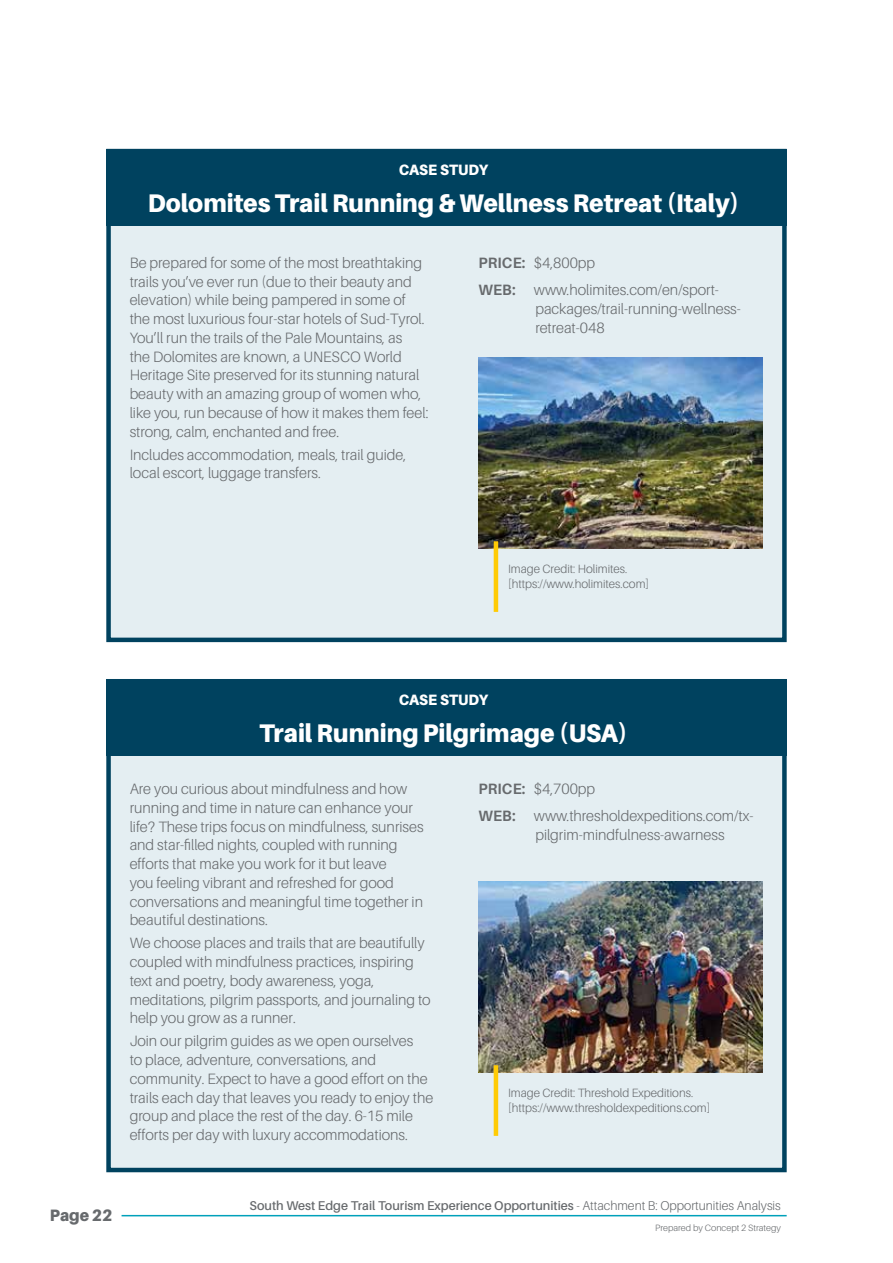
<style>
.page{position:relative;width:893px;height:1263px;background:#fff}
.page>*{position:absolute;margin:0;border:0;box-sizing:border-box;transform-origin:0 0}
.t1{font:900 25.5px "Aileron";color:#fff;scale:.95 1}
.t2{font:900 16.5px "Aileron";color:#676a6d;scale:.95 1}
.t3{font:300 15px/18.8px "Aileron";color:#676a6d}
.t4{font:900 15px "Aileron";letter-spacing:.01em;color:#fff;scale:.95 1}
.t5{font:600 12.75px "Aileron";color:#676a6d}
.t6{font:300 12px/15px "Aileron";color:#676a6d}
.t7{font:300 9.15px "Aileron";color:#676a6d}
.s1{font-weight:700}
.s2{font-weight:300}
</style>
<div class="page">
<hr style="left:122px;top:1215px;width:665px;height:1px;background:#00a1ba">
<div style="left:106px;top:149px;width:681px;height:493px;background:#e4eef2;border:4px solid #00425f"></div>
<div style="left:106px;top:679px;width:681px;height:493px;background:#e4eef2;border:4px solid #00425f"></div>
<div style="left:106px;top:149px;width:681px;height:76px;background:#00425f"></div>
<div style="left:106px;top:679px;width:681px;height:76px;background:#00425f"></div>
<img style="left:478px;top:358px;width:285px;height:191px">
<img style="left:478px;top:882px;width:285px;height:191px">
<hr style="left:494px;top:541px;width:4px;height:71px;background:#ffcb05">
<hr style="left:494px;top:1065px;width:4px;height:71px;background:#ffcb05">
<p class="t4" style="left:399px;top:161px;width:96px">CASE STUDY</p>
<h1 class="t1" style="left:148px;top:188px;width:624px">Dolomites Trail Running &amp; Wellness Retreat (Italy)</h1>
<p class="t3" style="left:130px;top:253px;width:300px">Be prepared for some of the most breathtaking trails you’ve ever run (due to their beauty and elevation) while being pampered in some of the most luxurious four-star hotels of Sud-Tyrol.<br>You’ll run the trails of the Pale Mountains, as<br>the Dolomites are known, a UNESCO World Heritage Site preserved for its stunning natural beauty with an amazing group of women who, like you, run because of how it makes them feel: strong, calm, enchanted and free.</p>
<p class="t3" style="left:130px;top:445px;width:278px">Includes accommodation, meals, trail guide, local escort, luggage transfers.</p>
<p class="t3" style="left:478px;top:249px;width:242px;line-height:27.3px"><span class="s1">PRICE:</span> $4,800pp<br><span class="s1">WEB:</span> www.holimites.com/en/sport-</p>
<p class="t3" style="left:535px;top:299px;width:207px">packages/trail-running-wellness&shy;retreat-048</p>
<p class="t6" style="left:508px;top:562px;width:142px">Image Credit: Holimites. [https://www.holimites.com]</p>
<p class="t4" style="left:399px;top:691px;width:96px">CASE STUDY</p>
<h1 class="t1" style="left:259px;top:718px;width:389px">Trail Running Pilgrimage (USA)</h1>
<p class="t3" style="left:130px;top:780px;width:296px">Are you curious about mindfulness and how running and time in nature can enhance your life? These trips focus on mindfulness, sunrises and star-filled nights, coupled with running efforts that make you work for it but leave<br>you feeling vibrant and refreshed for good conversations and meaningful time together in beautiful destinations.</p>
<p class="t3" style="left:130px;top:934px;width:302px">We choose places and trails that are beautifully coupled with mindfulness practices, inspiring text and poetry, body awareness, yoga, meditations, pilgrim passports, and journaling to help you grow as a runner.</p>
<p class="t3" style="left:130px;top:1032px;width:305px">Join our pilgrim guides as we open ourselves<br>to place, adventure, conversations, and community. Expect to have a good effort on the trails each day that leaves you ready to enjoy the group and place the rest of the day. 6-15 mile efforts per day with luxury accommodations.</p>
<p class="t3" style="left:478px;top:775px;width:276px;line-height:27.3px"><span class="s1">PRICE:</span> $4,700pp<br><span class="s1">WEB:</span> www.thresholdexpeditions.com/tx-</p>
<p class="t3" style="left:535px;top:825px;width:191px">pilgrim-mindfulness-awarness</p>
<p class="t6" style="left:508px;top:1086px;width:204px">Image Credit: Threshold Expeditions. [https://www.thresholdexpeditions.com]</p>
<p class="t2" style="left:50px;top:1205px;width:68px">Page 22</p>
<p class="t5" style="left:250px;top:1198px;width:533px">South West Edge Trail Tourism Experience Opportunities <span class="s2">- Attachment B: Opportunities Analysis</span></p>
<p class="t7" style="left:655px;top:1222px;width:127px">Prepared by Concept 2 Strategy</p>
</div>
